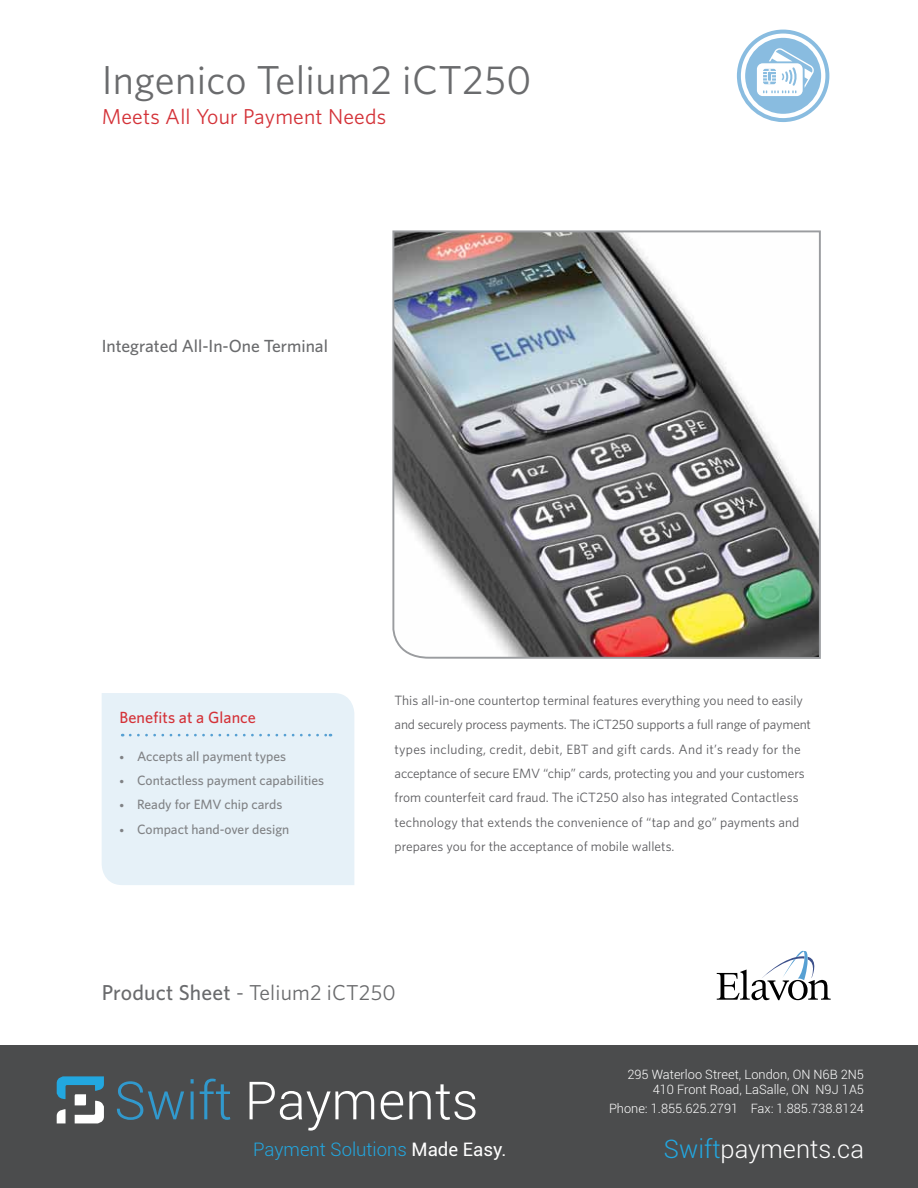
<style>
.page{position:relative;width:918px;height:1188px;background:#fff}
.page>*{position:absolute;margin:0;border:0;box-sizing:border-box;transform-origin:0 0}
.t1{font:300 52.8px "Roboto";color:#fff}
.t2{font:40.5px "Whitney";letter-spacing:.01em;color:#6a6b6d}
.t3{font:300 25.35px "Roboto";color:#fff}
.t4{font:21.6px "Whitney";letter-spacing:.01em;color:#6a6b6d}
.t5{font:21.6px "Whitney";letter-spacing:.01em;color:#d43238}
.t6{font:300 18.6px "Roboto";color:#22a7e0}
.t7{font:500 17.55px "Whitney";color:#6a6b6d}
.t8{font:500 16.2px "Whitney";letter-spacing:.005em;color:#d43238}
.t9{font:13.5px/24.3px "Whitney";color:#5d5d60}
.t10{font:500 13.5px "Whitney";color:#808285}
.t11{font:300 12.9px "Roboto";color:#fff}
.s1{font-family:"Helvetica";font-weight:300;font-size:9.45px}
.s2{font-weight:500}
.s3{color:#3199cd}
.s4{font-weight:400;color:#fff}
.s5{color:#22a7e0}
</style>
<div class="page">
<div style="left:102px;top:693px;width:252px;height:192px;background:#e6f1f8"></div>
<svg style="left:130px;top:734px;width:201px;height:2px"></svg>
<svg style="left:737px;top:30px;width:92px;height:92px"></svg>
<img style="left:392px;top:230px;width:429px;height:429px">
<svg style="left:717px;top:951px;width:114px;height:49px"></svg>
<div style="left:0;top:1045px;width:918px;height:143px;background:#4b4c4d"></div>
<svg style="left:57px;top:1076px;width:47px;height:47px"></svg>
<p class="t2" style="left:102px;top:56px;width:431px">Ingenico Telium2 iCT250</p>
<p class="t5" style="left:102px;top:104px;width:286px">Meets All Your Payment Needs</p>
<p class="t7" style="left:102px;top:335px;width:228px">Integrated All-In-One Terminal</p>
<p class="t8" style="left:120px;top:707px;width:138px">Benefits at a Glance</p>
<p class="t10" style="left:120px;top:748px;width:168px"><span class="s1">•</span> Accepts all payment types</p>
<p class="t10" style="left:120px;top:772px;width:206px"><span class="s1">•</span> Contactless payment capabilities</p>
<p class="t10" style="left:120px;top:796px;width:164px"><span class="s1">•</span> Ready for EMV chip cards</p>
<p class="t10" style="left:120px;top:821px;width:171px"><span class="s1">•</span> Compact hand-over design</p>
<p class="t9" style="left:395px;top:688px;width:418px">This all-in-one countertop terminal features everything you need to easily and securely process payments. The iCT250 supports a full range of payment types including, credit, debit, EBT and gift cards. And it’s ready for the acceptance of secure EMV “chip” cards, protecting you and your customers from counterfeit card fraud. The iCT250 also has integrated Contactless technology that extends the convenience of “tap and go” payments and prepares you for the acceptance of mobile wallets.</p>
<p class="t4" style="left:102px;top:979px;width:296px"><span class="s2">Product Sheet</span> - Telium2 iCT250</p>
<h1 class="t1" style="left:114px;top:1064px;width:366px"><span class="s3">Swift</span> Payments</h1>
<p class="t6" style="left:253px;top:1136px;width:255px">Payment Solutions <span class="s4">Made Easy.</span></p>
<p class="t11" style="left:627px;top:1066px;width:238px">295 Waterloo Street, London, ON N6B 2N5</p>
<p class="t11" style="left:653px;top:1081px;width:213px">410 Front Road, LaSalle, ON N9J 1A5</p>
<p class="t11" style="left:609px;top:1099px;width:256px">Phone: 1.855.625.2791 Fax: 1.885.738.8124</p>
<p class="t3" style="left:664px;top:1131px;width:202px"><span class="s5">Swift</span>payments.ca</p>
</div>
